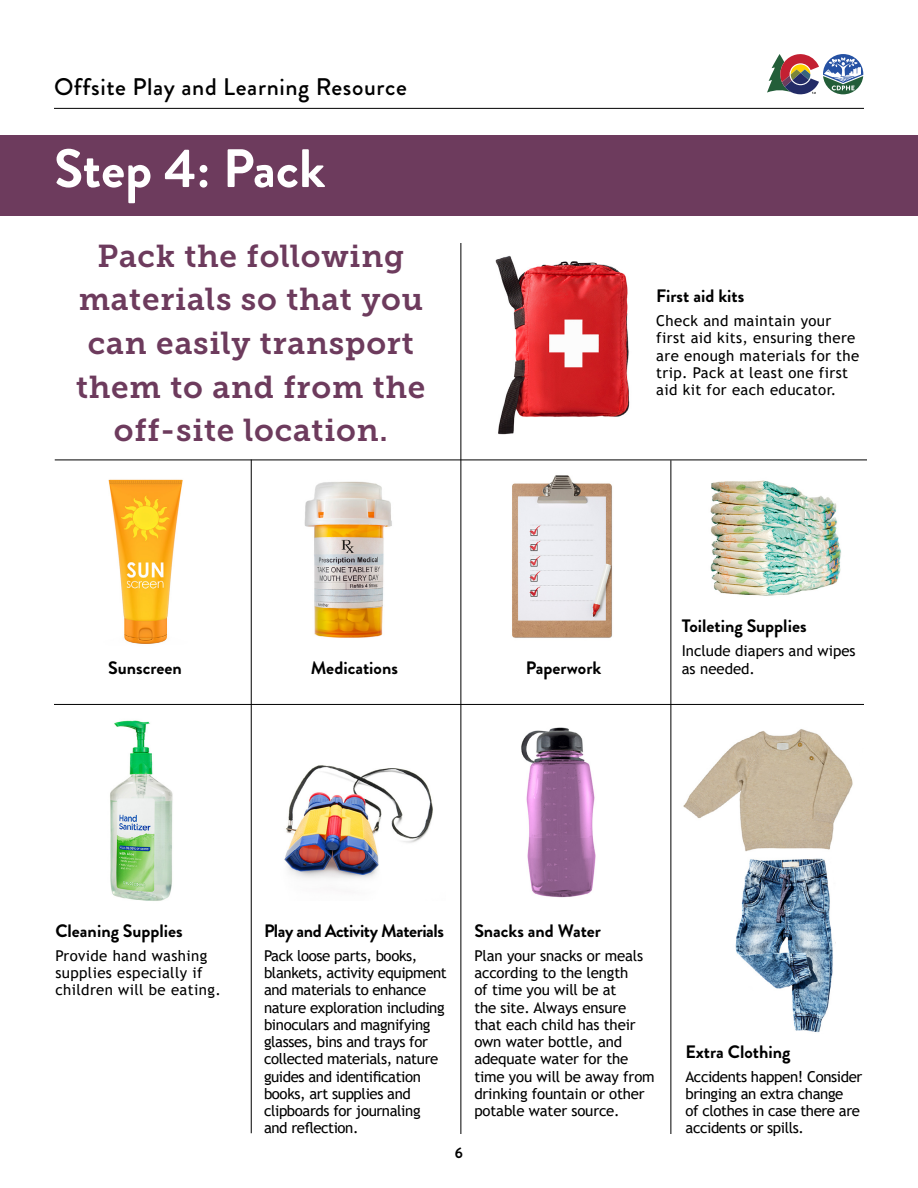
<style>
.page{position:relative;width:918px;height:1188px;background:#fff}
.page>*{position:absolute;margin:0;border:0;box-sizing:border-box;transform-origin:0 0}
.t1{font:700 54px "Brandon Grotesque";color:#fff}
.formerly_A{font:31.5px/43.7px "Museo Slab 700";letter-spacing:.025em;color:#6d3b5d;text-align:center}
.t2{font:500 24px "Brandon Grotesque";letter-spacing:.025em;color:#000}
.bullets{font:700 18px "Brandon Grotesque";color:#000}
.bullets-2{font:700 18px "Brandon Grotesque";letter-spacing:-.025em;color:#000}
.bullets-3{font:15px/17.2px "Trebuchet MS";letter-spacing:-.01em;color:#000}
.bullets-4{font:15px/17.2px "Trebuchet MS";letter-spacing:.025em;color:#000}
.t3{font:700 15px "Brandon Grotesque";color:#000}
</style>
<div class="page">
<svg style="left:767px;top:54px;width:96px;height:40px"></svg>
<hr style="left:54px;top:108px;width:810px;height:1px;background:#000">
<div style="left:0;top:136px;width:918px;height:80px;background:#6d3b5d"></div>
<img style="left:495px;top:255px;width:135px;height:180px">
<hr style="left:55px;top:460px;width:812px;height:1px;background:#000">
<hr style="left:54px;top:704px;width:810px;height:1px;background:#000">
<hr style="left:460px;top:243px;width:1px;height:891px;background:#000">
<hr style="left:670px;top:460px;width:1px;height:674px;background:#000">
<img style="left:512px;top:475px;width:100px;height:163px">
<img style="left:304px;top:481px;width:88px;height:157px">
<img style="left:108px;top:479px;width:75px;height:165px">
<img style="left:521px;top:727px;width:75px;height:171px">
<img style="left:710px;top:480px;width:131px;height:116px">
<img style="left:110px;top:720px;width:63px;height:181px">
<img style="left:683px;top:729px;width:170px;height:304px">
<hr style="left:251px;top:460px;width:1px;height:673px;background:#000">
<img style="left:284px;top:765px;width:149px;height:114px">
<h3 class="t2" style="left:54px;top:70px;width:354px">Offsite Play and Learning Resource</h3>
<p class="t1" style="left:54px;top:131px;width:273px">Step 4: Pack</p>
<p class="formerly_A" style="left:76px;top:234px;width:351px">Pack the following materials so that you can easily transport them to and from the off-site location.</p>
<p class="bullets" style="left:656px;top:283px;width:90px">First aid kits</p>
<p class="bullets-4" style="left:656px;top:312px;width:205px">Check and maintain your first aid kits, ensuring there are enough materials for the trip. Pack at least one first aid kit for each educator.</p>
<p class="bullets" style="left:108px;top:655px;width:75px">Sunscreen</p>
<p class="bullets" style="left:311px;top:655px;width:89px">Medications</p>
<p class="bullets" style="left:526px;top:655px;width:77px">Paperwork</p>
<p class="bullets" style="left:682px;top:614px;width:126px">Toileting Supplies</p>
<p class="bullets-3" style="left:682px;top:642px;width:175px">Include diapers and wipes as needed.</p>
<p class="bullets" style="left:56px;top:918px;width:129px">Cleaning Supplies</p>
<p class="bullets-4" style="left:56px;top:947px;width:167px">Provide hand washing supplies especially if children will be eating.</p>
<p class="bullets-2" style="left:264px;top:918px;width:182px">Play and Activity Materials</p>
<p class="bullets-3" style="left:264px;top:947px;width:184px">Pack loose parts, books, blankets, activity equipment and materials to enhance nature exploration including binoculars and magnifying glasses, bins and trays for collected materials, nature guides and identification books, art supplies and clipboards for journaling and reflection.</p>
<p class="t3" style="left:455px;top:1142px;width:10px">6</p>
<p class="bullets" style="left:474px;top:918px;width:128px">Snacks and Water</p>
<p class="bullets-3" style="left:474px;top:947px;width:182px">Plan your snacks or meals according to the length<br>of time you will be at<br>the site. Always ensure that each child has their own water bottle, and adequate water for the time you will be away from drinking fountain or other potable water source.</p>
<p class="bullets" style="left:686px;top:1039px;width:106px">Extra Clothing</p>
<p class="bullets-3" style="left:686px;top:1067px;width:178px">Accidents happen! Consider bringing an extra change<br>of clothes in case there are accidents or spills.</p>
</div>
